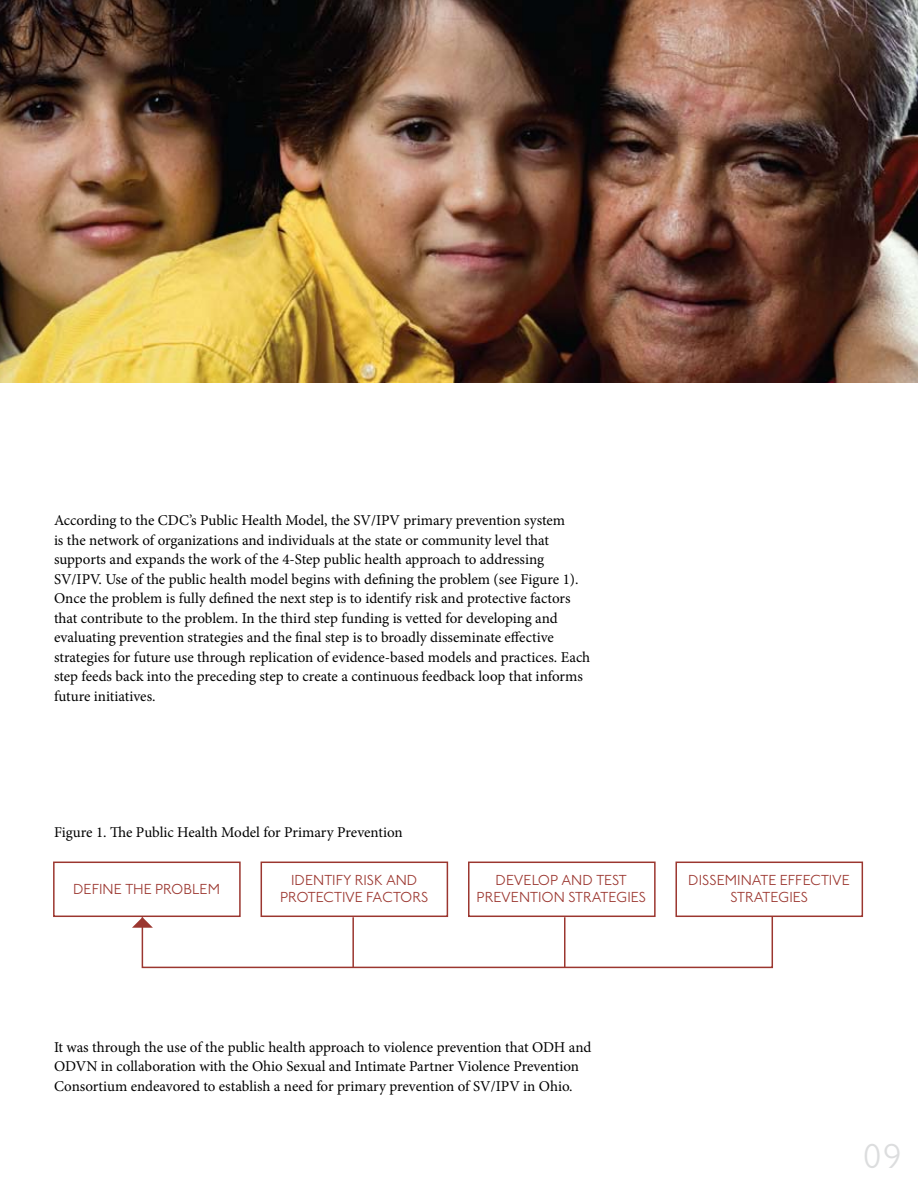
<style>
.page{position:relative;width:918px;height:1188px;background:#fff}
.page>*{position:absolute;margin:0;border:0;box-sizing:border-box;transform-origin:0 0}
.t1{font:300 35.85px "Johnston ITC Std";color:#dcddde}
.t2{font:15px/19.5px "Minion Pro";color:#000}
.t3{font:300 15px/16.5px "Johnston ITC Std";letter-spacing:-.015em;color:#9b362f;text-align:center}
</style>
<div class="page">
<img style="left:0;top:0;width:918px;height:382px">
<div style="left:53px;top:862px;width:188px;height:55px;border:2px solid #9b362f"></div>
<div style="left:261px;top:862px;width:187px;height:55px;border:2px solid #9b362f"></div>
<div style="left:468px;top:862px;width:188px;height:55px;border:2px solid #9b362f"></div>
<div style="left:675px;top:862px;width:188px;height:55px;border:2px solid #9b362f"></div>
<svg style="left:132px;top:915px;width:642px;height:54px"></svg>
<p class="t2" style="left:54px;top:511px;width:538px">According to the CDC’s Public Health Model, the SV/IPV primary prevention system<br>is the network of organizations and individuals at the state or community level that supports and expands the work of the 4-Step public health approach to addressing SV/IPV. Use of the public health model begins with defining the problem (see Figure 1).<br>Once the problem is fully defined the next step is to identify risk and protective factors that contribute to the problem. In the third step funding is vetted for developing and evaluating prevention strategies and the final step is to broadly disseminate effective strategies for future use through replication of evidence-based models and practices. Each step feeds back into the preceding step to create a continuous feedback loop that informs future initiatives.</p>
<p class="t2" style="left:54px;top:823px;width:350px">Figure 1. The Public Health Model for Primary Prevention</p>
<p class="t3" style="left:73px;top:881px;width:148px">DEFINE THE PROBLEM</p>
<p class="t3" style="left:280px;top:872px;width:150px">IDENTIFY RISK AND<br>PROTECTIVE FACTORS</p>
<p class="t3" style="left:477px;top:872px;width:171px">DEVELOP AND TEST<br>PREVENTION STRATEGIES</p>
<p class="t3" style="left:688px;top:872px;width:163px">DISSEMINATE EFFECTIVE<br>STRATEGIES</p>
<p class="t2" style="left:54px;top:1037px;width:539px">It was through the use of the public health approach to violence prevention that ODH and<br>ODVN in collaboration with the Ohio Sexual and Intimate Partner Violence Prevention<br>Consortium endeavored to establish a need for primary prevention of SV/IPV in Ohio.</p>
<h1 class="t1" style="left:862px;top:1135px;width:42px">09</h1>
</div>
